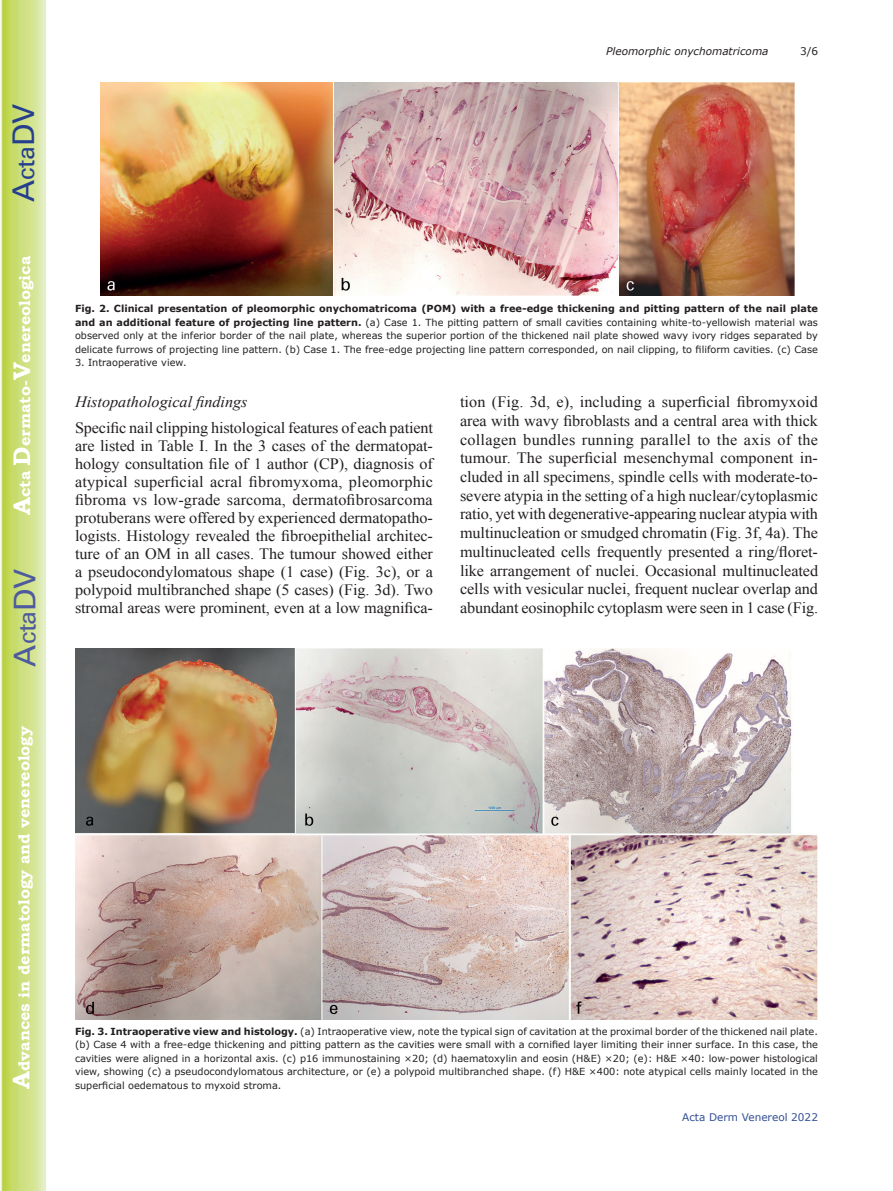
<style>
.page{position:relative;width:893px;height:1191px;background:#fff}
.page>*{position:absolute;margin:0;border:0;box-sizing:border-box;transform-origin:0 0}
.t1{font:30px "Univers";color:#4d5a9e}
.t2{font:30px "Univers";color:#253f8e}
.t3{font:15.75px/18.8px "Times New Roman";letter-spacing:-.005em;color:#231f20;text-align:justify}
.t4{font:700 15.75px "Bookman Old Style";color:#fff}
.t5{font:italic 15.75px "Times New Roman";color:#231f20}
.t6{font:italic 10.5px "Verdana";color:#231f20}
.t7{font:10.5px "Verdana";color:#324f95}
.t8{font:10.5px "Verdana";color:#231f20}
.t9{font:9.75px/13.5px "Verdana";color:#231f20;text-align:justify}
.s1{font-size:24px}
.s2{font-weight:700}
</style>
<div class="page">
<svg style="left:1px;top:0;width:45px;height:1191px;background:#cfe084"></svg>
<img style="left:100px;top:83px;width:694px;height:212px">
<img style="left:75px;top:648px;width:743px;height:371px">
<h1 class="t2" style="left:6px;top:202px;width:100px;rotate:-90deg">A<span class="s1">cta</span>DV</h1>
<p class="t4" style="left:15px;top:515px;width:260px;rotate:-90deg"><span class="s1">A</span>cta <span class="s1">D</span>ermato-<span class="s1">V</span>enereologica</p>
<h1 class="t1" style="left:7px;top:666px;width:100px;rotate:-90deg">A<span class="s1">cta</span>DV</h1>
<p class="t4" style="left:15px;top:1088px;width:364px;rotate:-90deg"><span class="s1">A</span>dvances in dermatology and venereology</p>
<p class="t6" style="left:606px;top:44px;width:164px">Pleomorphic onychomatricoma</p>
<p class="t8" style="left:800px;top:44px;width:20px">3/6</p>
<p class="t9" style="left:75px;top:302px;width:744px"><span class="s2">Fig. 2. Clinical presentation of pleomorphic onychomatricoma (POM) with a free-edge thickening and pitting pattern of the nail plate and an additional feature of projecting line pattern.</span> (a) Case 1. The pitting pattern of small cavities containing white-to-yellowish material was observed only at the inferior border of the nail plate, whereas the superior portion of the thickened nail plate showed wavy ivory ridges separated by delicate furrows of projecting line pattern. (b) Case 1. The free-edge projecting line pattern corresponded, on nail clipping, to filiform cavities. (c) Case</p>
<p class="t9" style="left:75px;top:356px;width:113px">3. Intraoperative view.</p>
<p class="t5" style="left:75px;top:391px;width:174px">Histopathological findings</p>
<p class="t3" style="left:75px;top:418px;width:360px;line-height:18px">Specific nail clipping histological features of each patient are listed in Table I. In the 3 cases of the dermatopat&shy;hology consultation file of 1 author (CP), diagnosis of atypical superficial acral fibromyxoma, pleomorphic fibroma vs low-grade sarcoma, dermatofibrosarcoma protuberans were offered by experienced dermatopatho&shy;logists. Histology revealed the fibroepithelial architec&shy;ture of an OM in all cases. The tumour showed either a pseudocondylomatous shape (1 case) (Fig. 3c), or a polypoid multibranched shape (5 cases) (Fig. 3d). Two stromal areas were prominent, even at a low magnifica-</p>
<p class="t3" style="left:460px;top:392px;width:360px">tion (Fig. 3d, e), including a superficial fibromyxoid area with wavy fibroblasts and a central area with thick collagen bundles running parallel to the axis of the tumour. The superficial mesenchymal component in&shy;cluded in all specimens, spindle cells with moderate-to&shy;severe atypia in the setting of a high nuclear/cytoplasmic ratio, yet with degenerative-appearing nuclear atypia with multinucleation or smudged chromatin (Fig. 3f, 4a). The multinucleated cells frequently presented a ring/floret&shy;like arrangement of nuclei. Occasional multinucleated cells with vesicular nuclei, frequent nuclear overlap and abundant eosinophilc cytoplasm were seen in 1 case (Fig.</p>
<p class="t9" style="left:75px;top:1024px;width:744px"><span class="s2">Fig. 3. Intraoperative view and histology.</span> (a) Intraoperative view, note the typical sign of cavitation at the proximal border of the thickened nail plate. (b) Case 4 with a free-edge thickening and pitting pattern as the cavities were small with a cornified layer limiting their inner surface. In this case, the cavities were aligned in a horizontal axis. (c) p16 immunostaining ×20; (d) haematoxylin and eosin (H&amp;E) ×20; (e): H&amp;E ×40: low-power histological view, showing (c) a pseudocondylomatous architecture, or (e) a polypoid multibranched shape. (f) H&amp;E ×400: note atypical cells mainly located in the superficial oedematous to myxoid stroma.</p>
<p class="t7" style="left:682px;top:1110px;width:137px">Acta Derm Venereol 2022</p>
</div>
